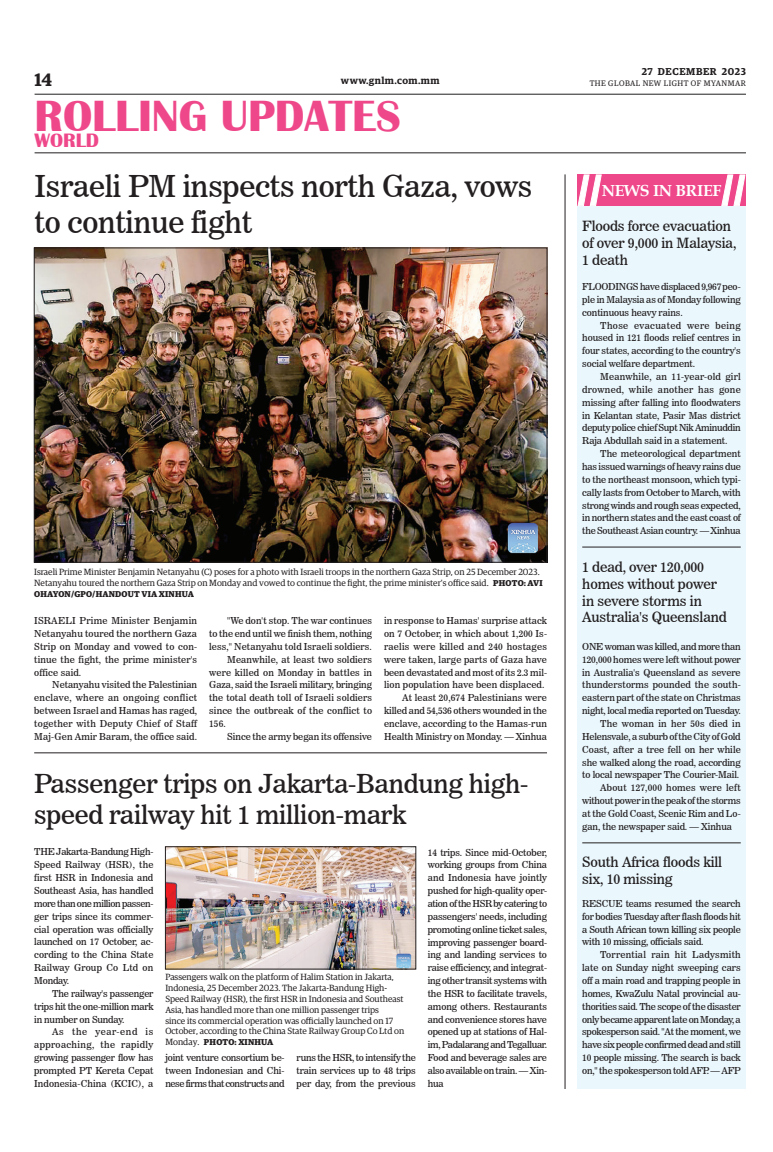
<style>
.page{position:relative;width:773px;height:1152px;background:#fff}
.page>*{position:absolute;margin:0;border:0;box-sizing:border-box;transform-origin:0 0}
.t1{font:700 45px "Britannic";color:#ef488a}
._1_Clm_Head{font:30px "News 706 BT Roman C";letter-spacing:-.01em;color:#231f20}
._1_Clm_Head-2{font:26px/31.2px "News 706 BT Roman C";letter-spacing:-.01em;color:#231f20}
.t2{font:700 20px "Britannic";color:#ef488a}
.t3{font:600 18px "Guardian Egyp";color:#231f20}
.Brief_2nd_Body{font:700 16px "Book Antiqua";letter-spacing:-.02em;color:#fff}
._1_Clm_Head-3{font:14px/16.8px "News 706 BT Roman C";letter-spacing:-.01em;color:#231f20}
.t4{font:600 10px "Guardian Egyp";letter-spacing:.04em;color:#231f20}
.t5{font:600 10px "Guardian Egyp";letter-spacing:.06em;color:#231f20}
._2nd_Body{font:9.5px/12.9px "News 706 BT Roman C";letter-spacing:-.01em;color:#231f20;text-align:justify}
.Normal_Para{font:9.5px/12.9px "News 706 BT Roman C";letter-spacing:-.01em;color:#231f20;text-align:justify}
.t6{font:9px/10.8px "Guardian Egyp";color:#231f20}
.t7{font:700 8.5px "Guardian Egyp";letter-spacing:.02em;color:#231f20}
.t8{font:8px "Guardian Egyp";letter-spacing:.06em;color:#231f20}
.s1{font-weight:700;font-size:8.5px}
.s2{font-weight:400;font-size:9px}
</style>
<div class="page">
<hr style="left:35px;top:94px;width:711px;height:1px;background:#231f20">
<hr style="left:35px;top:152px;width:711px;height:1px;background:#231f20">
<div style="left:577px;top:175px;width:168px;height:914px;background:#eaf7fd"></div>
<div style="left:577px;top:174px;width:169px;height:32px;background:#ef488a"></div>
<svg style="left:577px;top:174px;width:24px;height:32px"></svg>
<svg style="left:721px;top:174px;width:24px;height:32px"></svg>
<img style="left:36px;top:250px;width:509px;height:310px">
<div style="left:34px;top:248px;width:513px;height:314px;border:1px solid #231f20"></div>
<img style="left:167px;top:849px;width:247px;height:118px">
<div style="left:165px;top:847px;width:251px;height:122px;border:1px solid #231f20"></div>
<hr style="left:34px;top:753px;width:513px;height:1px;background:#231f20">
<hr style="left:564px;top:174px;width:1px;height:915px;background:#231f20">
<hr style="left:582px;top:547px;width:158px;height:1px;background:#231f20">
<hr style="left:582px;top:843px;width:158px;height:1px;background:#231f20">
<p class="t5" style="left:641px;top:64px;width:106px">27 DECEMBER 2023</p>
<h3 class="t3" style="left:35px;top:67px;width:19px">14</h3>
<p class="t4" style="left:341px;top:73px;width:100px">www.gnlm.com.mm</p>
<p class="t8" style="left:589px;top:78px;width:158px">THE GLOBAL NEW LIGHT OF MYANMAR</p>
<h1 class="t1" style="left:35px;top:91px;width:368px">ROLLING UPDATES</h1>
<h3 class="t2" style="left:35px;top:129px;width:66px">WORLD</h3>
<p class="_1_Clm_Head" style="left:35px;top:168px;width:499px">Israeli PM inspects north Gaza, vows</p>
<p class="Brief_2nd_Body" style="left:601px;top:180px;width:121px">NEWS IN BRIEF</p>
<p class="_1_Clm_Head" style="left:35px;top:204px;width:219px">to continue fight</p>
<p class="_1_Clm_Head-3" style="left:582px;top:218px;width:156px">Floods force evacuation of over 9,000 in Malaysia,<br>1 death</p>
<p class="Normal_Para" style="left:582px;top:280px;width:160px">FLOODINGS have displaced 9,967 peo&shy;ple in Malaysia as of Monday following continuous heavy rains.</p>
<p class="_2nd_Body" style="left:582px;top:319px;width:160px;text-indent:18px">Those evacuated were being housed in 121 floods relief centres in four states, according to the country's social welfare department.</p>
<p class="_2nd_Body" style="left:582px;top:370px;width:160px;text-indent:18px">Meanwhile, an 11-year-old girl drowned, while another has gone missing after falling into floodwaters in Kelantan state, Pasir Mas district deputy police chief Supt Nik Aminuddin Raja Abdullah said in a statement.</p>
<p class="_2nd_Body" style="left:582px;top:447px;width:160px;text-indent:18px">The meteorological department has issued warnings of heavy rains due to the northeast monsoon, which typi&shy;cally lasts from October to March, with strong winds and rough seas expected, in northern states and the east coast of the Southeast Asian country. — Xinhua</p>
<p class="_1_Clm_Head-3" style="left:582px;top:559px;width:146px">1 dead, over 120,000 homes without power in severe storms in<br>Australia's Queensland</p>
<p class="Normal_Para" style="left:582px;top:640px;width:160px">ONE woman was killed, and more than 120,000 homes were left without power in Australia's Queensland as severe thunderstorms pounded the south&shy;eastern part of the state on Christmas night, local media reported on Tuesday.</p>
<p class="_2nd_Body" style="left:582px;top:717px;width:160px;text-indent:18px">The woman in her 50s died in Helensvale, a suburb of the City of Gold Coast, after a tree fell on her while she walked along the road, according to local newspaper The Courier-Mail.</p>
<p class="_2nd_Body" style="left:582px;top:781px;width:160px;text-indent:18px">About 127,000 homes were left without power in the peak of the storms at the Gold Coast, Scenic Rim and Lo&shy;gan, the newspaper said. — Xinhua</p>
<p class="_1_Clm_Head-3" style="left:582px;top:853px;width:141px">South Africa floods kill six, 10 missing</p>
<p class="Normal_Para" style="left:582px;top:897px;width:160px">RESCUE teams resumed the search for bodies Tuesday after flash floods hit a South African town killing six people with 10 missing, officials said.</p>
<p class="_2nd_Body" style="left:582px;top:948px;width:160px;text-indent:18px">Torrential rain hit Ladysmith late on Sunday night sweeping cars off a main road and trapping people in homes, KwaZulu Natal provincial au&shy;thorities said. The scope of the disaster only became apparent late on Monday, a spokesperson said. "At the moment, we have six people confirmed dead and still 10 people missing. The search is back on," the spokesperson told AFP. — AFP</p>
<p class="t6" style="left:34px;top:566px;width:510px">Israeli Prime Minister Benjamin Netanyahu (C) poses for a photo with Israeli troops in the northern Gaza Strip, on 25 December 2023.<br>Netanyahu toured the northern Gaza Strip on Monday and vowed to continue the fight, the prime minister's office said. <span class="s1">PHOTO: AVI</span></p>
<p class="t7" style="left:34px;top:587px;width:161px">OHAYON/GPO/HANDOUT VIA XINHUA</p>
<p class="Normal_Para" style="left:34px;top:614px;width:164px">ISRAELI Prime Minister Benjamin Netanyahu toured the northern Gaza Strip on Monday and vowed to con&shy;tinue the fight, the prime minister's office said.</p>
<p class="_2nd_Body" style="left:34px;top:679px;width:164px;text-indent:18px">Netanyahu visited the Palestinian enclave, where an ongoing conflict between Israel and Hamas has raged, together with Deputy Chief of Staff Maj-Gen Amir Baram, the office said.</p>
<p class="_2nd_Body" style="left:209px;top:614px;width:164px;text-indent:18px">"We don't stop. The war continues to the end until we finish them, nothing less," Netanyahu told Israeli soldiers.</p>
<p class="_2nd_Body" style="left:209px;top:653px;width:164px;text-indent:18px">Meanwhile, at least two soldiers were killed on Monday in battles in Gaza, said the Israeli military, bringing the total death toll of Israeli soldiers since the outbreak of the conflict to 156.</p>
<p class="_2nd_Body" style="left:227px;top:730px;width:146px">Since the army began its offensive</p>
<p class="_2nd_Body" style="left:384px;top:614px;width:164px">in response to Hamas' surprise attack on 7 October, in which about 1,200 Is&shy;raelis were killed and 240 hostages were taken, large parts of Gaza have been devastated and most of its 2.3 mil&shy;lion population have been displaced.</p>
<p class="_2nd_Body" style="left:384px;top:691px;width:164px;text-indent:18px">At least 20,674 Palestinians were killed and 54,536 others wounded in the enclave, according to the Hamas-run Health Ministry on Monday. — Xinhua</p>
<p class="_1_Clm_Head-2" style="left:34px;top:768px;width:495px">Passenger trips on Jakarta-Bandung high&shy;speed railway hit 1 million-mark</p>
<p class="Normal_Para" style="left:34px;top:846px;width:121px">THE Jakarta-Bandung High-Speed Railway (HSR), the first HSR in Indonesia and Southeast Asia, has handled more than one million passen&shy;ger trips since its commer&shy;cial operation was officially launched on 17 October, ac&shy;cording to the China State Railway Group Co Ltd on Monday.</p>
<p class="_2nd_Body" style="left:34px;top:987px;width:121px;text-indent:18px">The railway's passenger trips hit the one-million mark in number on Sunday.</p>
<p class="_2nd_Body" style="left:34px;top:1026px;width:121px;text-indent:18px">As the year-end is approaching, the rapidly growing passenger flow has prompted PT Kereta Cepat Indonesia-China (KCIC), a</p>
<p class="_2nd_Body" style="left:428px;top:846px;width:121px">14 trips. Since mid-October, working groups from China and Indonesia have jointly pushed for high-quality oper&shy;ation of the HSR by catering to passengers' needs, including promoting online ticket sales, improving passenger board&shy;ing and landing services to raise efficiency, and integrat&shy;ing other transit systems with the HSR to facilitate travels, among others. Restaurants and convenience stores have opened up at stations of Hal&shy;im, Padalarang and Tegalluar.<br>Food and beverage sales are also available on train. — Xin&shy;hua</p>
<p class="t6" style="left:165px;top:971px;width:240px">Passengers walk on the platform of Halim Station in Jakarta, Indonesia, 25 December 2023. The Jakarta-Bandung High-Speed Railway (HSR), the first HSR in Indonesia and Southeast Asia, has handled more than one million passenger trips<br>since its commercial operation was officially launched on 17<br>October, according to the China State Railway Group Co Ltd on</p>
<p class="t7" style="left:165px;top:1036px;width:109px"><span class="s2">Monday.</span> PHOTO: XINHUA</p>
<p class="_2nd_Body" style="left:165px;top:1051px;width:121px">joint venture consortium be&shy;tween Indonesian and Chi&shy;nese firms that constructs and</p>
<p class="_2nd_Body" style="left:296px;top:1051px;width:121px">runs the HSR, to intensify the train services up to 48 trips per day, from the previous</p>
</div>
